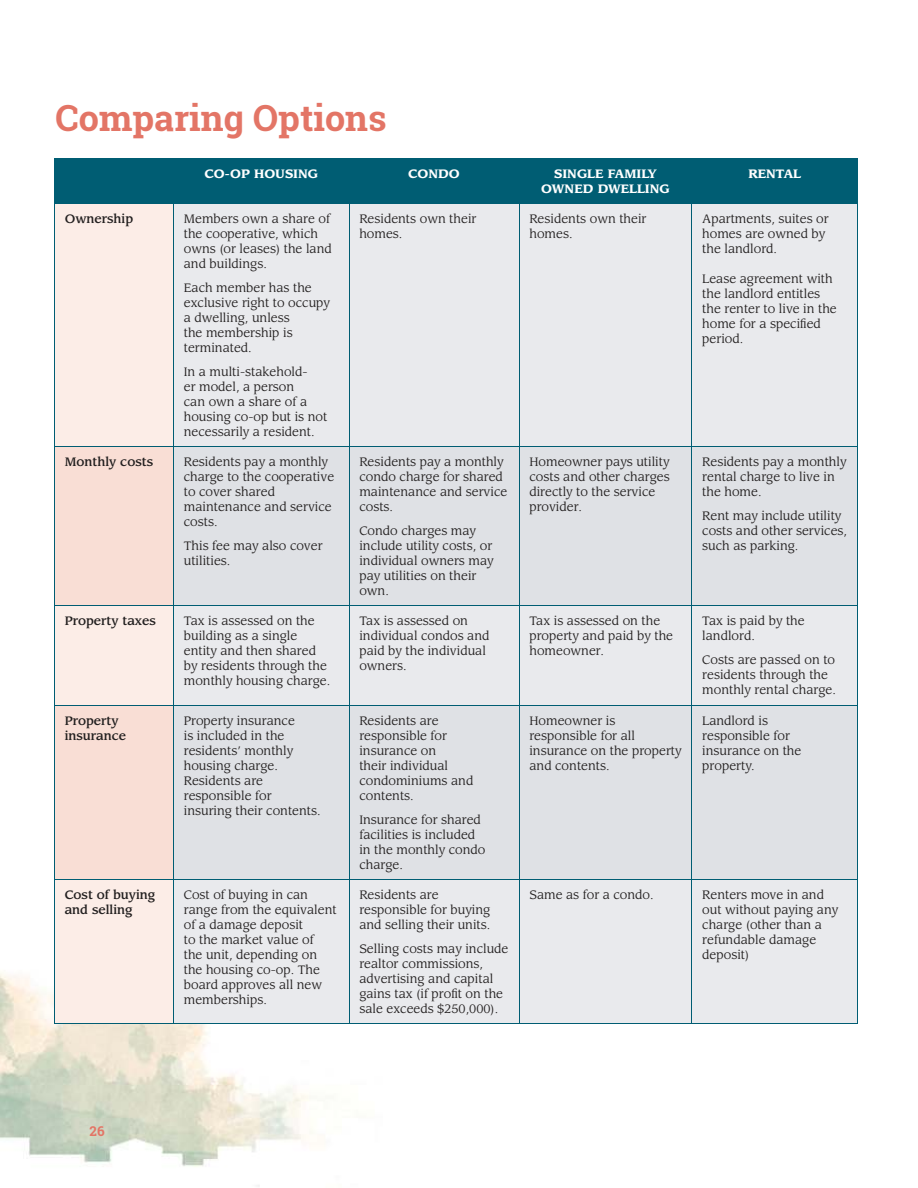
<style>
.page{position:relative;width:918px;height:1188px;background:#fff}
.page>*{position:absolute;margin:0;border:0;box-sizing:border-box;transform-origin:0 0}
.t1{font:700 36px "Roboto Slab";color:#e37566}
.t2{font:700 13.5px "Roboto Slab";color:#e37566}
.t3{font:12px/15px "Leawood";color:#221f1f}
.t4{font:500 12px/15px "Leawood";color:#221f1f}
.t5{font:700 12px/15.3px "Leawood";color:#fff;text-align:center}
</style>
<div class="page">
<img style="left:0;top:972px;width:313px;height:215px">
<div style="left:55px;top:159px;width:802px;height:44px;background:#005d73"></div>
<div style="left:55px;top:204px;width:118px;height:819px;background:#fcede7"></div>
<div style="left:174px;top:204px;width:683px;height:819px;background:#e9eaed"></div>
<svg style="left:55px;top:447px;width:118px;height:432px;background:#f9e1d9"></svg>
<svg style="left:174px;top:447px;width:683px;height:432px;background:#e0e2e6"></svg>
<hr style="left:54px;top:158px;width:120px;height:1px;background:#005d73">
<hr style="left:54px;top:159px;width:1px;height:44px;background:#005d73">
<hr style="left:174px;top:158px;width:175px;height:1px;background:#005d73">
<hr style="left:173px;top:159px;width:1px;height:44px;background:#005d73">
<hr style="left:349px;top:158px;width:170px;height:1px;background:#005d73">
<hr style="left:349px;top:159px;width:1px;height:44px;background:#005d73">
<hr style="left:519px;top:158px;width:173px;height:1px;background:#005d73">
<hr style="left:519px;top:159px;width:1px;height:44px;background:#005d73">
<hr style="left:692px;top:158px;width:166px;height:1px;background:#005d73">
<hr style="left:692px;top:159px;width:1px;height:44px;background:#005d73">
<hr style="left:857px;top:159px;width:1px;height:44px;background:#005d73">
<hr style="left:54px;top:203px;width:120px;height:1px;background:#005d73">
<hr style="left:54px;top:204px;width:1px;height:242px;background:#005d73">
<hr style="left:174px;top:203px;width:175px;height:1px;background:#005d73">
<hr style="left:173px;top:204px;width:1px;height:242px;background:#005d73">
<hr style="left:349px;top:203px;width:170px;height:1px;background:#005d73">
<hr style="left:349px;top:204px;width:1px;height:242px;background:#005d73">
<hr style="left:519px;top:203px;width:173px;height:1px;background:#005d73">
<hr style="left:519px;top:204px;width:1px;height:242px;background:#005d73">
<hr style="left:692px;top:203px;width:166px;height:1px;background:#005d73">
<hr style="left:692px;top:204px;width:1px;height:242px;background:#005d73">
<hr style="left:857px;top:204px;width:1px;height:242px;background:#005d73">
<hr style="left:54px;top:446px;width:120px;height:1px;background:#005d73">
<hr style="left:54px;top:447px;width:1px;height:158px;background:#005d73">
<hr style="left:174px;top:446px;width:175px;height:1px;background:#005d73">
<hr style="left:173px;top:447px;width:1px;height:158px;background:#005d73">
<hr style="left:349px;top:446px;width:170px;height:1px;background:#005d73">
<hr style="left:349px;top:447px;width:1px;height:158px;background:#005d73">
<hr style="left:519px;top:446px;width:173px;height:1px;background:#005d73">
<hr style="left:519px;top:447px;width:1px;height:158px;background:#005d73">
<hr style="left:692px;top:446px;width:166px;height:1px;background:#005d73">
<hr style="left:692px;top:447px;width:1px;height:158px;background:#005d73">
<hr style="left:857px;top:447px;width:1px;height:158px;background:#005d73">
<hr style="left:54px;top:605px;width:120px;height:1px;background:#005d73">
<hr style="left:54px;top:606px;width:1px;height:99px;background:#005d73">
<hr style="left:174px;top:605px;width:175px;height:1px;background:#005d73">
<hr style="left:173px;top:606px;width:1px;height:99px;background:#005d73">
<hr style="left:349px;top:605px;width:170px;height:1px;background:#005d73">
<hr style="left:349px;top:606px;width:1px;height:99px;background:#005d73">
<hr style="left:519px;top:605px;width:173px;height:1px;background:#005d73">
<hr style="left:519px;top:606px;width:1px;height:99px;background:#005d73">
<hr style="left:692px;top:605px;width:166px;height:1px;background:#005d73">
<hr style="left:692px;top:606px;width:1px;height:99px;background:#005d73">
<hr style="left:857px;top:606px;width:1px;height:99px;background:#005d73">
<hr style="left:54px;top:705px;width:120px;height:1px;background:#005d73">
<hr style="left:54px;top:706px;width:1px;height:173px;background:#005d73">
<hr style="left:174px;top:705px;width:175px;height:1px;background:#005d73">
<hr style="left:173px;top:706px;width:1px;height:173px;background:#005d73">
<hr style="left:349px;top:705px;width:170px;height:1px;background:#005d73">
<hr style="left:349px;top:706px;width:1px;height:173px;background:#005d73">
<hr style="left:519px;top:705px;width:173px;height:1px;background:#005d73">
<hr style="left:519px;top:706px;width:1px;height:173px;background:#005d73">
<hr style="left:692px;top:705px;width:166px;height:1px;background:#005d73">
<hr style="left:692px;top:706px;width:1px;height:173px;background:#005d73">
<hr style="left:857px;top:706px;width:1px;height:173px;background:#005d73">
<hr style="left:54px;top:879px;width:120px;height:1px;background:#005d73">
<hr style="left:54px;top:880px;width:1px;height:143px;background:#005d73">
<hr style="left:174px;top:879px;width:175px;height:1px;background:#005d73">
<hr style="left:173px;top:880px;width:1px;height:143px;background:#005d73">
<hr style="left:349px;top:879px;width:170px;height:1px;background:#005d73">
<hr style="left:349px;top:880px;width:1px;height:143px;background:#005d73">
<hr style="left:519px;top:879px;width:173px;height:1px;background:#005d73">
<hr style="left:519px;top:880px;width:1px;height:143px;background:#005d73">
<hr style="left:692px;top:879px;width:166px;height:1px;background:#005d73">
<hr style="left:692px;top:880px;width:1px;height:143px;background:#005d73">
<hr style="left:857px;top:880px;width:1px;height:143px;background:#005d73">
<hr style="left:54px;top:1023px;width:120px;height:1px;background:#005d73">
<hr style="left:174px;top:1023px;width:175px;height:1px;background:#005d73">
<hr style="left:349px;top:1023px;width:170px;height:1px;background:#005d73">
<hr style="left:519px;top:1023px;width:173px;height:1px;background:#005d73">
<hr style="left:692px;top:1023px;width:166px;height:1px;background:#005d73">
<h1 class="t1" style="left:56px;top:103px;width:333px">Comparing Options</h1>
<p class="t5" style="left:204px;top:167px;width:115px">CO-OP HOUSING</p>
<p class="t5" style="left:408px;top:167px;width:53px">CONDO</p>
<p class="t5" style="left:541px;top:167px;width:130px">SINGLE FAMILY<br>OWNED DWELLING</p>
<p class="t5" style="left:748px;top:167px;width:54px">RENTAL</p>
<p class="t4" style="left:65px;top:213px;width:70px">Ownership</p>
<p class="t3" style="left:184px;top:213px;width:149px">Members own a share of the cooperative, which owns (or leases) the land and buildings.</p>
<p class="t3" style="left:184px;top:282px;width:148px">Each member has the exclusive right to occupy a dwelling, unless<br>the membership is terminated.</p>
<p class="t3" style="left:184px;top:366px;width:145px">In a multi-stakehold-<br>er model, a person<br>can own a share of a housing co-op but is not necessarily a resident.</p>
<p class="t3" style="left:359px;top:213px;width:119px">Residents own their homes.</p>
<p class="t3" style="left:529px;top:213px;width:119px">Residents own their homes.</p>
<p class="t3" style="left:702px;top:213px;width:128px">Apartments, suites or homes are owned by the landlord.</p>
<p class="t3" style="left:702px;top:273px;width:136px">Lease agreement with the landlord entitles the renter to live in the home for a specified period.</p>
<p class="t4" style="left:65px;top:456px;width:90px">Monthly costs</p>
<p class="t3" style="left:184px;top:455px;width:152px">Residents pay a monthly charge to the cooperative to cover shared maintenance and service costs.</p>
<p class="t3" style="left:184px;top:539px;width:140px">This fee may also cover utilities.</p>
<p class="t3" style="left:359px;top:455px;width:149px">Residents pay a monthly condo charge for shared maintenance and service costs.</p>
<p class="t3" style="left:359px;top:524px;width:136px">Condo charges may include utility costs, or individual owners may pay utilities on their own.</p>
<p class="t3" style="left:529px;top:455px;width:142px">Homeowner pays utility costs and other charges directly to the service provider.</p>
<p class="t3" style="left:702px;top:455px;width:146px">Residents pay a monthly rental charge to live in the home.</p>
<p class="t3" style="left:702px;top:509px;width:146px">Rent may include utility costs and other services, such as parking.</p>
<p class="t4" style="left:65px;top:614px;width:93px">Property taxes</p>
<p class="t3" style="left:184px;top:614px;width:148px">Tax is assessed on the building as a single entity and then shared by residents through the monthly housing charge.</p>
<p class="t3" style="left:359px;top:614px;width:132px">Tax is assessed on individual condos and paid by the individual owners.</p>
<p class="t3" style="left:529px;top:614px;width:145px">Tax is assessed on the property and paid by the homeowner.</p>
<p class="t3" style="left:702px;top:614px;width:104px">Tax is paid by the landlord.</p>
<p class="t3" style="left:702px;top:653px;width:135px">Costs are passed on to residents through the monthly rental charge.</p>
<p class="t4" style="left:65px;top:714px;width:63px">Property insurance</p>
<p class="t3" style="left:184px;top:714px;width:138px">Property insurance<br>is included in the residents’ monthly housing charge.<br>Residents are responsible for insuring their contents.</p>
<p class="t3" style="left:359px;top:714px;width:116px">Residents are responsible for insurance on<br>their individual condominiums and contents.</p>
<p class="t3" style="left:359px;top:813px;width:128px">Insurance for shared facilities is included in the monthly condo charge.</p>
<p class="t4" style="left:65px;top:888px;width:92px">Cost of buying and selling</p>
<p class="t3" style="left:184px;top:888px;width:154px">Cost of buying in can range from the equivalent of a damage deposit<br>to the market value of<br>the unit, depending on the housing co-op. The board approves all new memberships.</p>
<p class="t3" style="left:359px;top:888px;width:133px">Residents are responsible for buying and selling their units.</p>
<p class="t3" style="left:359px;top:942px;width:151px">Selling costs may include realtor commissions, advertising and capital gains tax (if profit on the sale exceeds $250,000).</p>
<p class="t3" style="left:529px;top:714px;width:154px">Homeowner is responsible for all insurance on the property and contents.</p>
<p class="t3" style="left:702px;top:714px;width:101px">Landlord is responsible for insurance on the property.</p>
<p class="t3" style="left:529px;top:888px;width:126px">Same as for a condo.</p>
<p class="t3" style="left:702px;top:888px;width:138px">Renters move in and out without paying any charge (other than a refundable damage deposit)</p>
<p class="t2" style="left:90px;top:1126px;width:17px">26</p>
</div>
